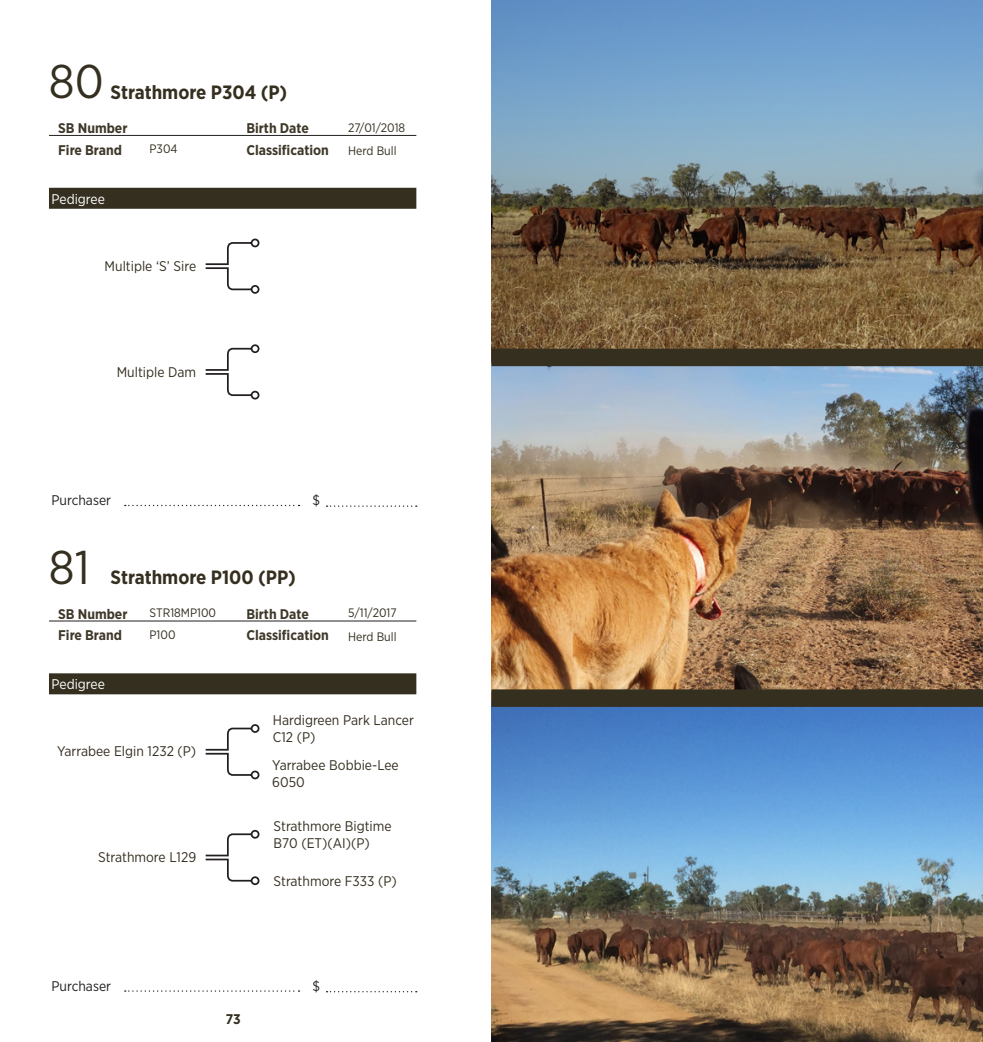
<style>
.page{position:relative;width:983px;height:1042px;background:#fff}
.page>*{position:absolute;margin:0;border:0;box-sizing:border-box;transform-origin:0 0}
.t1{font:47.25px "Gotham Narrow";color:#352f20}
.t2{font:700 19.25px "Gotham Narrow";color:#352f20}
.t3{font:14px/16.8px "Gotham Narrow";color:#352f20}
.t4{font:700 14px "Gotham Narrow";color:#3f382a}
.t5{font:14px "Gotham Narrow";color:#231f20}
.t6{font:14px "Gotham Narrow";color:#fff}
.t7{font:700 14px "Gotham Narrow";color:#352f20}
.t8{font:12.25px "Gotham Narrow";color:#352f20}
</style>
<div class="page">
<img style="left:491px;top:0;width:491px;height:1042px">
<div style="left:491px;top:349px;width:491px;height:17px;background:#352f20"></div>
<div style="left:491px;top:689px;width:491px;height:18px;background:#352f20"></div>
<svg style="left:125px;top:505px;width:174px;height:1px"></svg>
<svg style="left:326px;top:505px;width:90px;height:2px"></svg>
<svg style="left:205px;top:238px;width:55px;height:56px"></svg>
<svg style="left:205px;top:344px;width:55px;height:56px"></svg>
<hr style="left:49px;top:135px;width:367px;height:1px;background:#231f20">
<div style="left:49px;top:188px;width:367px;height:21px;background:#352f20"></div>
<svg style="left:125px;top:990px;width:174px;height:1px"></svg>
<svg style="left:326px;top:991px;width:90px;height:1px"></svg>
<svg style="left:205px;top:724px;width:55px;height:56px"></svg>
<svg style="left:205px;top:829px;width:55px;height:57px"></svg>
<hr style="left:49px;top:620px;width:367px;height:1px;background:#231f20">
<div style="left:49px;top:673px;width:367px;height:21px;background:#352f20"></div>
<p class="t1" style="left:49px;top:52px;width:56px">80</p>
<p class="t2" style="left:111px;top:80px;width:178px">Strathmore P304 (P)</p>
<p class="t4" style="left:58px;top:119px;width:71px">SB Number</p>
<p class="t4" style="left:58px;top:141px;width:65px">Fire Brand</p>
<p class="t6" style="left:51px;top:190px;width:55px">Pedigree</p>
<p class="t8" style="left:149px;top:142px;width:30px">P304</p>
<p class="t4" style="left:246px;top:119px;width:64px">Birth Date</p>
<p class="t4" style="left:246px;top:141px;width:84px">Classification</p>
<p class="t8" style="left:348px;top:120px;width:59px">27/01/2018</p>
<p class="t8" style="left:348px;top:143px;width:50px">Herd Bull</p>
<p class="t3" style="left:105px;top:257px;width:93px">Multiple ‘S’ Sire</p>
<p class="t3" style="left:117px;top:363px;width:81px">Multiple Dam</p>
<p class="t5" style="left:52px;top:492px;width:61px">Purchaser</p>
<p class="t5" style="left:312px;top:492px;width:9px">$</p>
<p class="t1" style="left:49px;top:538px;width:42px">81</p>
<p class="t2" style="left:111px;top:565px;width:187px">Strathmore P100 (PP)</p>
<p class="t4" style="left:58px;top:605px;width:71px">SB Number</p>
<p class="t4" style="left:58px;top:626px;width:65px">Fire Brand</p>
<p class="t6" style="left:51px;top:676px;width:55px">Pedigree</p>
<p class="t8" style="left:149px;top:605px;width:68px">STR18MP100</p>
<p class="t8" style="left:149px;top:627px;width:28px">P100</p>
<p class="t4" style="left:246px;top:605px;width:64px">Birth Date</p>
<p class="t4" style="left:246px;top:626px;width:84px">Classification</p>
<p class="t8" style="left:348px;top:605px;width:50px">5/11/2017</p>
<p class="t8" style="left:348px;top:629px;width:50px">Herd Bull</p>
<p class="t3" style="left:57px;top:743px;width:141px">Yarrabee Elgin 1232 (P)</p>
<p class="t3" style="left:98px;top:849px;width:100px">Strathmore L129</p>
<p class="t3" style="left:273px;top:711px;width:143px">Hardigreen Park Lancer<br>C12 (P)</p>
<p class="t3" style="left:272px;top:756px;width:128px">Yarrabee Bobbie-Lee<br>6050</p>
<p class="t3" style="left:273px;top:817px;width:120px">Strathmore Bigtime<br>B70 (ET)(AI)(P)</p>
<p class="t3" style="left:273px;top:872px;width:125px">Strathmore F333 (P)</p>
<p class="t5" style="left:52px;top:977px;width:61px">Purchaser</p>
<p class="t5" style="left:312px;top:977px;width:9px">$</p>
<p class="t7" style="left:226px;top:1010px;width:16px">73</p>
</div>
